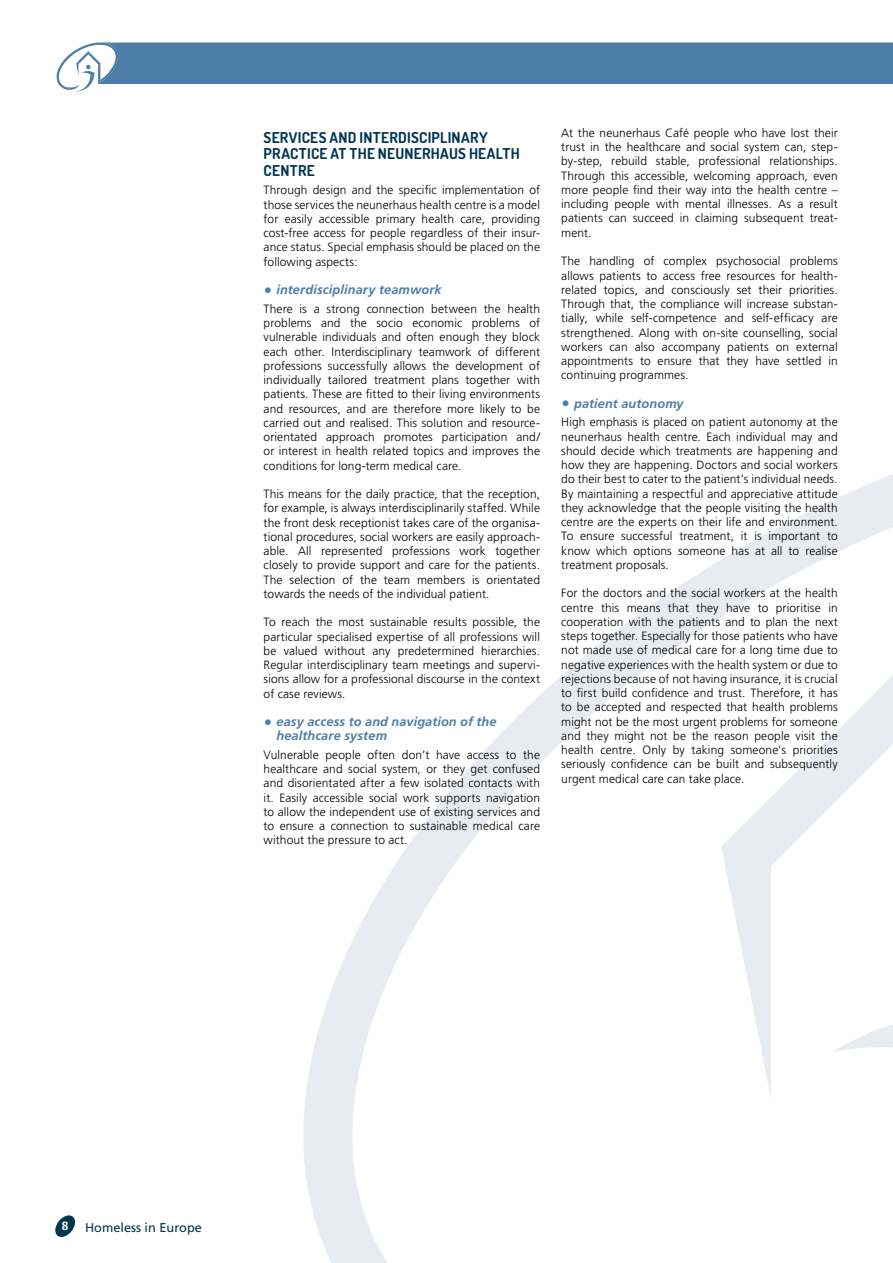
<style>
.page{position:relative;width:893px;height:1263px;background:#fff}
.page>*{position:absolute;margin:0;border:0;box-sizing:border-box;transform-origin:0 0}
.t1{font:700 15px/16.5px "Dosis";letter-spacing:.02em;color:#01364f}
.t2{font:italic 700 12.75px/14.2px "Frutiger";letter-spacing:.01em;color:#4d7da8}
.t3{font:12.75px "Frutiger";color:#01364f}
.body_txt{font:300 12px/14.2px "Frutiger";letter-spacing:.005em;color:#000;text-align:justify}
.t4{font:700 12px "Frutiger";color:#fff}
.s1{font-size:16.5px}
</style>
<div class="page">
<svg style="left:303px;top:475px;width:589px;height:788px"></svg>
<svg style="left:721px;top:675px;width:171px;height:327px"></svg>
<svg style="left:892px;top:474px;width:1px;height:270px"></svg>
<svg style="left:698px;top:1002px;width:195px;height:261px"></svg>
<svg style="left:55px;top:1215px;width:20px;height:22px"></svg>
<svg style="left:56px;top:42px;width:837px;height:50px"></svg>
<h3 class="t1" style="left:264px;top:129px;width:258px">SERVICES AND INTERDISCIPLINARY<br>PRACTICE AT THE NEUNERHAUS HEALTH<br>CENTRE</h3>
<p class="body_txt" style="left:264px;top:183px;width:278px">Through design and the specific implementation of those services the neunerhaus health centre is a model for easily accessible primary health care, providing cost-free access for people regardless of their insur&shy;ance status. Special emphasis should be placed on the following aspects:</p>
<p class="t2" style="left:264px;top:283px;width:179px"><span class="s1">•</span> interdisciplinary teamwork</p>
<p class="body_txt" style="left:264px;top:301px;width:278px">There is a strong connection between the health problems and the socio economic problems of vulnerable individuals and often enough they block each other. Interdisciplinary teamwork of different professions successfully allows the development of individually tailored treatment plans together with patients. These are fitted to their living environments and resources, and are therefore more likely to be carried out and realised. This solution and resource&shy;orientated approach promotes participation and/ or interest in health related topics and improves the conditions for long-term medical care.</p>
<p class="body_txt" style="left:264px;top:487px;width:278px">This means for the daily practice, that the reception, for example, is always interdisciplinarily staffed. While the front desk receptionist takes care of the organisa&shy;tional procedures, social workers are easily approach&shy;able. All represented professions work together closely to provide support and care for the patients.<br>The selection of the team members is orientated towards the needs of the individual patient.</p>
<p class="body_txt" style="left:264px;top:615px;width:278px">To reach the most sustainable results possible, the particular specialised expertise of all professions will be valued without any predetermined hierarchies.<br>Regular interdisciplinary team meetings and supervi&shy;sions allow for a professional discourse in the context of case reviews.</p>
<p class="t2" style="left:276px;top:714px;width:222px;text-indent:-13px"><span class="s1">•</span> easy access to and navigation of the healthcare system</p>
<p class="body_txt" style="left:264px;top:747px;width:278px">Vulnerable people often don’t have access to the healthcare and social system, or they get confused and disorientated after a few isolated contacts with it. Easily accessible social work supports navigation to allow the independent use of existing services and to ensure a connection to sustainable medical care without the pressure to act.</p>
<p class="body_txt" style="left:561px;top:126px;width:278px">At the neunerhaus Café people who have lost their trust in the healthcare and social system can, step&shy;by-step, rebuild stable, professional relationships.<br>Through this accessible, welcoming approach, even more people find their way into the health centre – including people with mental illnesses. As a result patients can succeed in claiming subsequent treat&shy;ment.</p>
<p class="body_txt" style="left:561px;top:254px;width:278px">The handling of complex psychosocial problems allows patients to access free resources for health&shy;related topics, and consciously set their priorities.<br>Through that, the compliance will increase substan&shy;tially, while self-competence and self-efficacy are strengthened. Along with on-site counselling, social workers can also accompany patients on external appointments to ensure that they have settled in continuing programmes.</p>
<p class="t2" style="left:561px;top:396px;width:124px"><span class="s1">•</span> patient autonomy</p>
<p class="body_txt" style="left:561px;top:415px;width:278px">High emphasis is placed on patient autonomy at the neunerhaus health centre. Each individual may and should decide which treatments are happening and how they are happening. Doctors and social workers do their best to cater to the patient’s individual needs.<br>By maintaining a respectful and appreciative attitude they acknowledge that the people visiting the health centre are the experts on their life and environment.<br>To ensure successful treatment, it is important to know which options someone has at all to realise treatment proposals.</p>
<p class="body_txt" style="left:561px;top:586px;width:278px">For the doctors and the social workers at the health centre this means that they have to prioritise in cooperation with the patients and to plan the next steps together. Especially for those patients who have not made use of medical care for a long time due to negative experiences with the health system or due to rejections because of not having insurance, it is crucial to first build confidence and trust. Therefore, it has to be accepted and respected that health problems might not be the most urgent problems for someone and they might not be the reason people visit the health centre. Only by taking someone’s priorities seriously confidence can be built and subsequently urgent medical care can take place.</p>
<p class="t4" style="left:62px;top:1219px;width:8px">8</p>
<p class="t3" style="left:85px;top:1220px;width:118px">Homeless in Europe</p>
</div>
